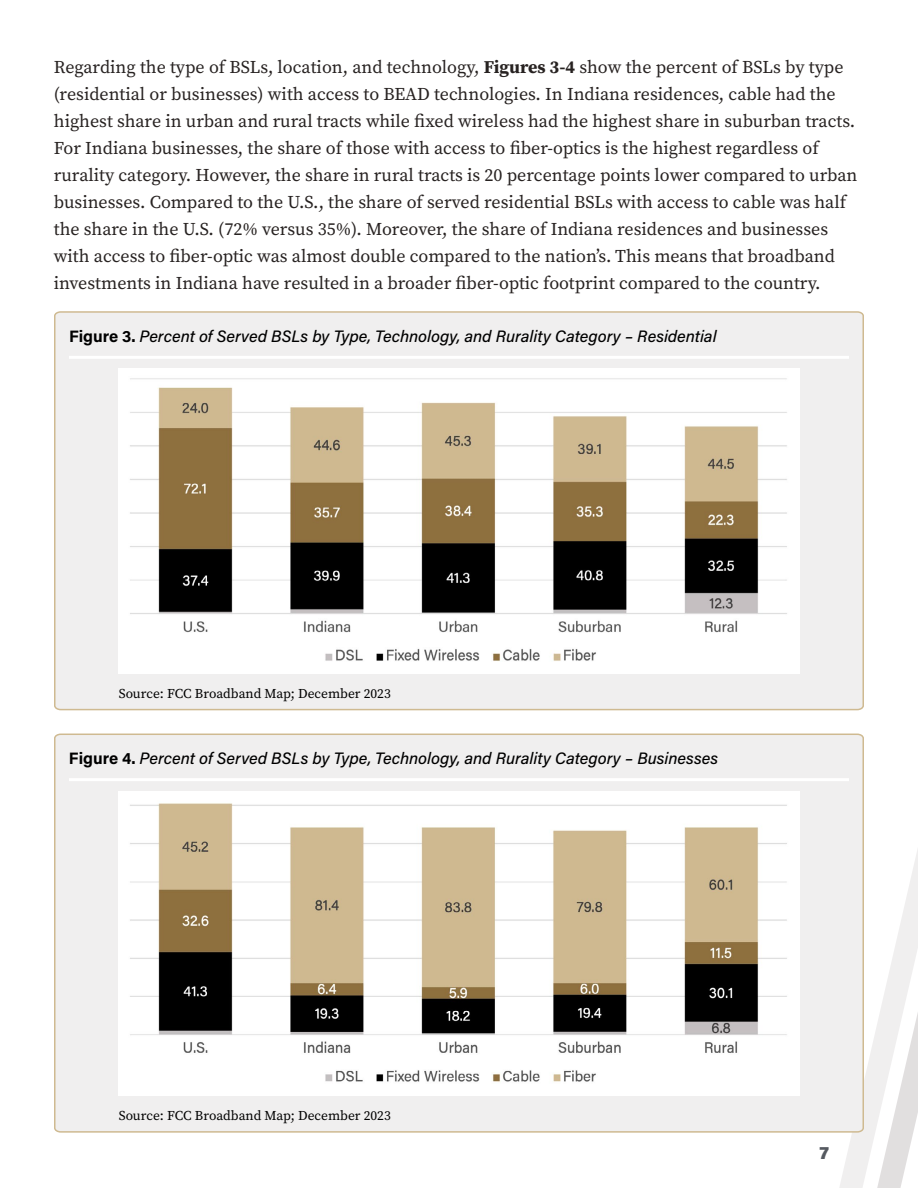
<style>
.page{position:relative;width:918px;height:1188px;background:#fff}
.page>*{position:absolute;margin:0;border:0;box-sizing:border-box;transform-origin:0 0}
.t1{font:18px/27px "Source Serif Pro";color:#272221}
.t2{font:900 18px "Acumin Pro";color:#555960}
.t3{font:italic 500 16.5px "Acumin Pro";color:#000}
.t4{font:13.5px "Source Serif Pro";color:#000}
.s1{font-weight:700}
.s2{font-weight:700;font-style:normal}
</style>
<div class="page">
<svg style="left:839px;top:849px;width:79px;height:339px"></svg>
<div style="left:54px;top:311px;width:810px;height:400px;background:#f0efef"></div>
<div style="left:54px;top:733px;width:811px;height:400px;background:#f0efef"></div>
<hr style="left:69px;top:356px;width:780px;height:3px;background:#fff">
<hr style="left:69px;top:778px;width:780px;height:3px;background:#fff">
<img style="left:119px;top:369px;width:680px;height:305px">
<img style="left:119px;top:791px;width:680px;height:305px">
<p class="t1" style="left:54px;top:53px;width:805px">Regarding the type of BSLs, location, and technology, <span class="s1">Figures 3-4</span> show the percent of BSLs by type (residential or businesses) with access to BEAD technologies. In Indiana residences, cable had the highest share in urban and rural tracts while fixed wireless had the highest share in suburban tracts.<br>For Indiana businesses, the share of those with access to fiber-optics is the highest regardless of rurality category. However, the share in rural tracts is 20 percentage points lower compared to urban businesses. Compared to the U.S., the share of served residential BSLs with access to cable was half the share in the U.S. (72% versus 35%). Moreover, the share of Indiana residences and businesses with access to fiber-optic was almost double compared to the nation’s. This means that broadband investments in Indiana have resulted in a broader fiber-optic footprint compared to the country.</p>
<p class="t3" style="left:69px;top:324px;width:649px"><span class="s2">Figure 3.</span> Percent of Served BSLs by Type, Technology, and Rurality Category – Residential</p>
<p class="t4" style="left:119px;top:684px;width:273px">Source: FCC Broadband Map; December 2023</p>
<p class="t3" style="left:69px;top:747px;width:651px"><span class="s2">Figure 4.</span> Percent of Served BSLs by Type, Technology, and Rurality Category – Businesses</p>
<p class="t4" style="left:119px;top:1106px;width:273px">Source: FCC Broadband Map; December 2023</p>
<p class="t2" style="left:819px;top:1140px;width:11px">7</p>
</div>
